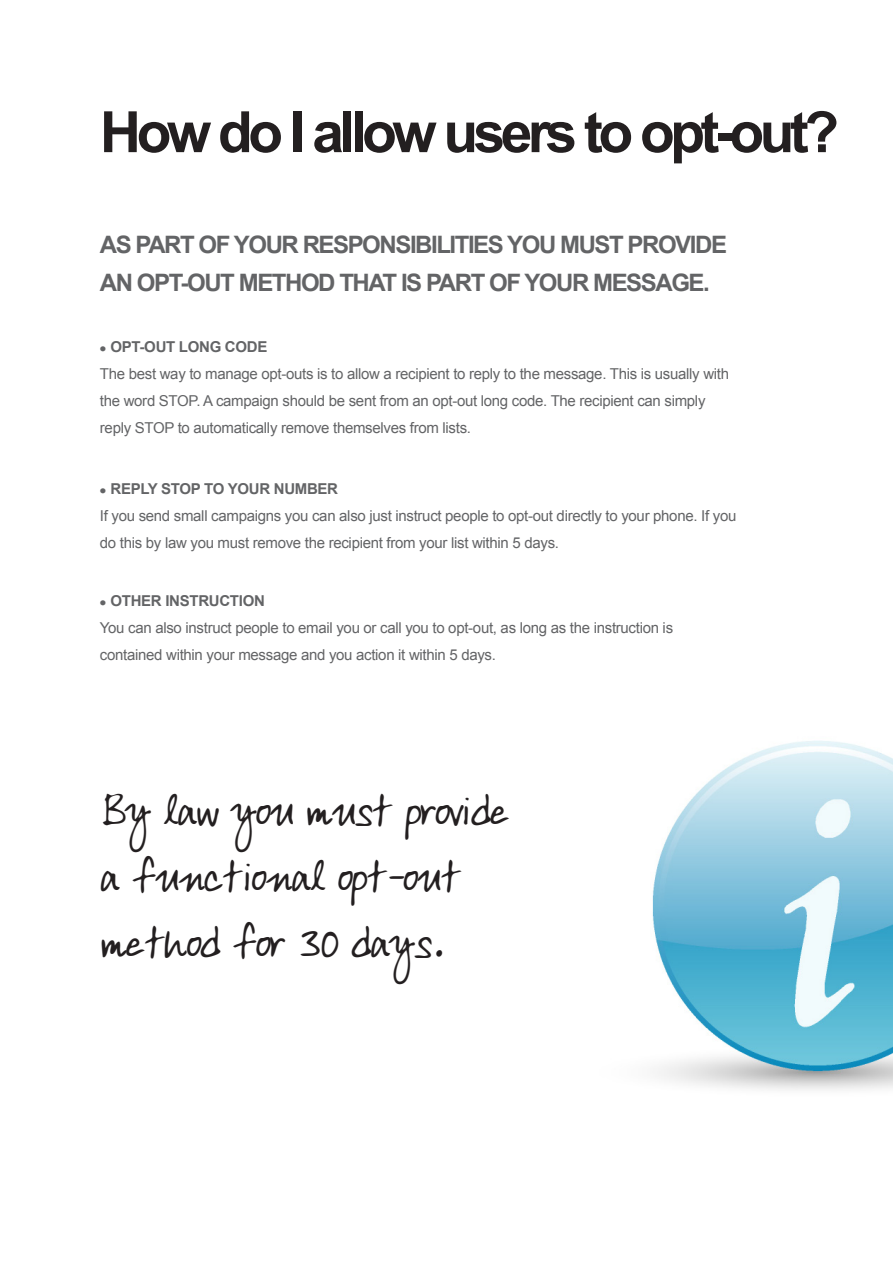
<style>
.page{position:relative;width:893px;height:1263px;background:#fff}
.page>*{position:absolute;margin:0;border:0;box-sizing:border-box;transform-origin:0 0}
.t1{font:700 57px "Arial";letter-spacing:-.08em;color:#231f20}
.t2{font:42px/66px "Ardleys Hand";letter-spacing:-.04em;color:#231f20}
.t3{font:700 24px/37.8px "Arial";letter-spacing:-.06em;color:#636466}
.t4{font:15px/27px "Arial";letter-spacing:-.02em;color:#636466}
.t5{font:700 15px "Arial";letter-spacing:-.02em;color:#636466}
.s1{font-size:18px}
</style>
<div class="page">
<img style="left:652px;top:741px;width:241px;height:349px">
<p class="t1" style="left:100px;top:94px;width:741px">How do I allow users to opt-out?</p>
<p class="t3" style="left:100px;top:226px;width:629px">AS PART OF YOUR RESPONSIBILITIES YOU MUST PROVIDE<br>AN OPT-OUT METHOD THAT IS PART OF YOUR MESSAGE.</p>
<p class="t5" style="left:100px;top:336px;width:169px"><span class="s1">•</span> OPT-OUT LONG CODE</p>
<p class="t4" style="left:100px;top:360px;width:631px">The best way to manage opt-outs is to allow a recipient to reply to the message. This is usually with the word STOP. A campaign should be sent from an opt-out long code. The recipient can simply reply STOP to automatically remove themselves from lists.</p>
<p class="t5" style="left:100px;top:479px;width:240px"><span class="s1">•</span> REPLY STOP TO YOUR NUMBER</p>
<p class="t4" style="left:100px;top:502px;width:638px">If you send small campaigns you can also just instruct people to opt-out directly to your phone. If you do this by law you must remove the recipient from your list within 5 days.</p>
<p class="t5" style="left:100px;top:590px;width:166px"><span class="s1">•</span> OTHER INSTRUCTION</p>
<p class="t4" style="left:100px;top:614px;width:575px">You can also instruct people to email you or call you to opt-out, as long as the instruction is contained within your message and you action it within 5 days.</p>
<p class="t2" style="left:100px;top:776px;width:411px">By law you must provide a functional opt-out method for 30 days.</p>
</div>
